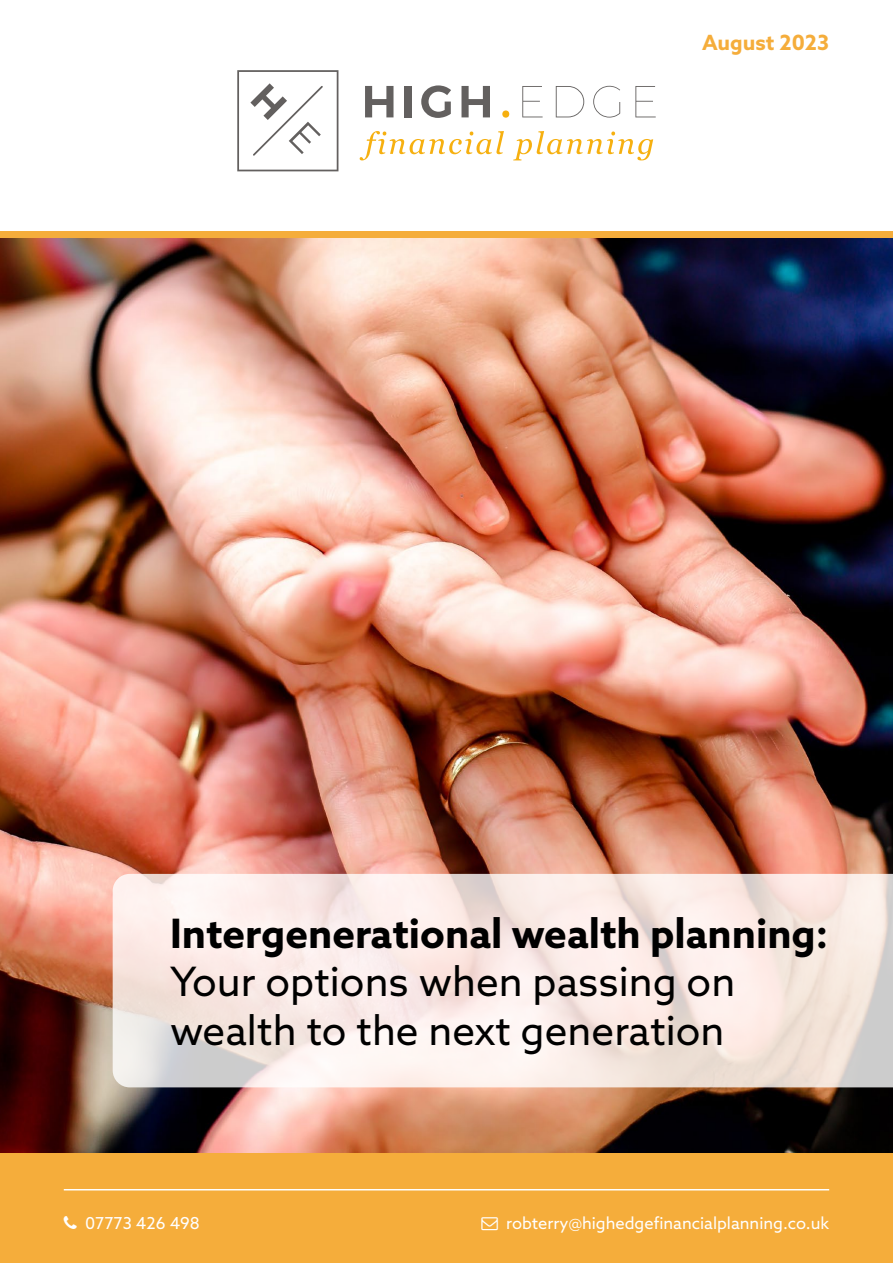
<style>
.page{position:relative;width:893px;height:1263px;background:#fff}
.page>*{position:absolute;margin:0;border:0;box-sizing:border-box;transform-origin:0 0}
.t1{font:40.5px/48.6px "Azo Sans";color:#000}
.t2{font:700 40.5px "Azo Sans";color:#000}
.t3{font:700 21px "Azo Sans";color:#f5ad3b}
.t4{font:16.5px "Azo Sans";color:#fff}
</style>
<div class="page">
<img style="left:0;top:238px;width:893px;height:915px">
<div style="left:0;top:1153px;width:893px;height:110px;background:#f5ad3b"></div>
<svg style="left:113px;top:874px;width:780px;height:213px;fill:#faebe7"></svg>
<hr style="left:64px;top:1189px;width:765px;height:1px;background:#fff">
<div style="left:0;top:232px;width:893px;height:6px;background:#f5ad3b"></div>
<svg style="left:365px;top:86px;width:28px;height:31px"></svg>
<div style="left:405px;top:86px;width:7px;height:31px;background:#63605f"></div>
<svg style="left:421px;top:85px;width:30px;height:33px"></svg>
<svg style="left:461px;top:86px;width:29px;height:31px"></svg>
<svg style="left:502px;top:110px;width:7px;height:8px"></svg>
<svg style="left:522px;top:86px;width:21px;height:31px"></svg>
<svg style="left:556px;top:86px;width:28px;height:31px"></svg>
<svg style="left:593px;top:86px;width:27px;height:32px"></svg>
<svg style="left:635px;top:86px;width:21px;height:31px"></svg>
<svg style="left:237px;top:70px;width:101px;height:101px"></svg>
<svg style="left:360px;top:131px;width:144px;height:29px"></svg>
<svg style="left:513px;top:131px;width:140px;height:29px"></svg>
<p class="t3" style="left:702px;top:29px;width:128px">August 2023</p>
<h1 class="t2" style="left:170px;top:906px;width:660px">Intergenerational wealth planning:</h1>
<h1 class="t1" style="left:170px;top:957px;width:567px">Your options when passing on wealth to the next generation</h1>
<p class="t4" style="left:85px;top:1212px;width:116px">07773 426 498</p>
<p class="t4" style="left:506px;top:1212px;width:325px">robterry@highedgefinancialplanning.co.uk</p>
</div>
